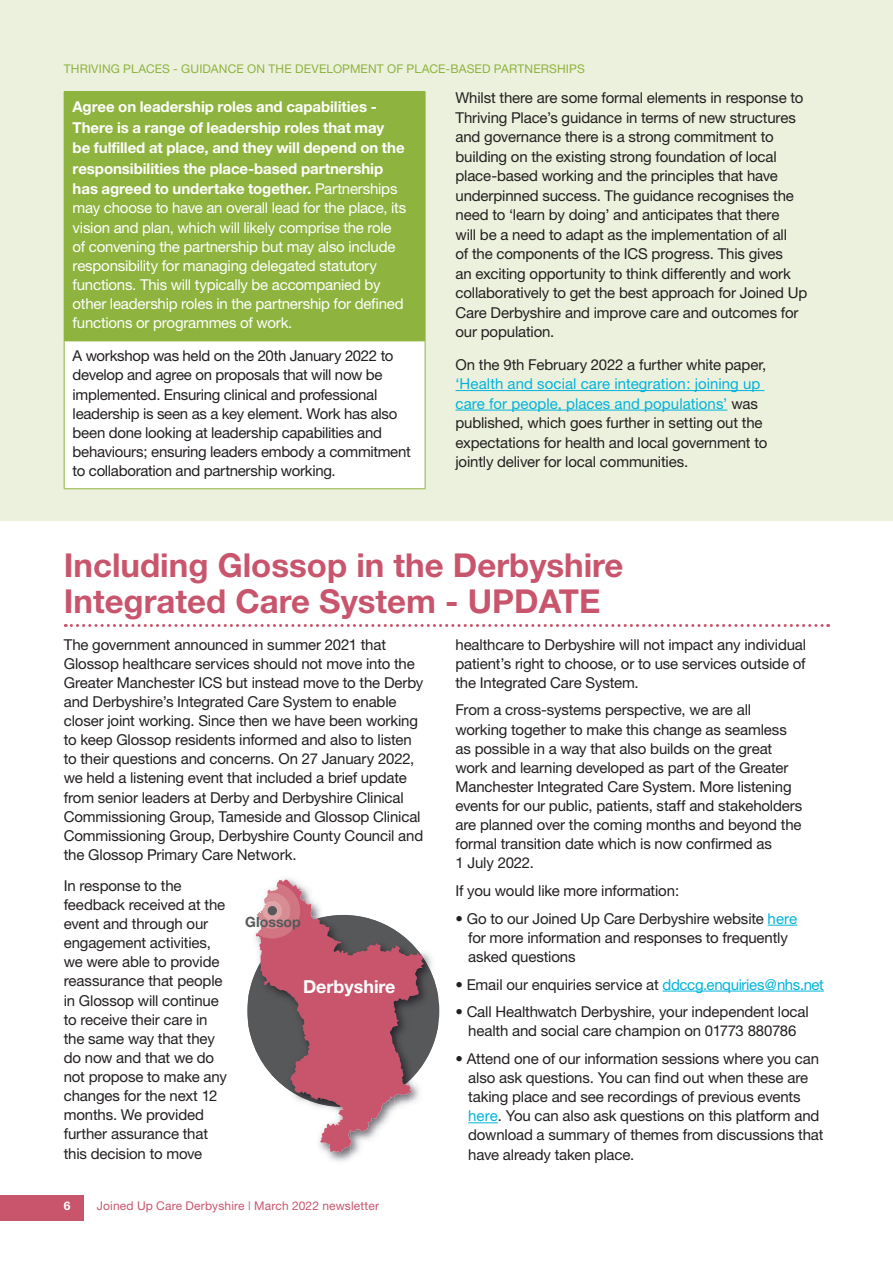
<style>
.page{position:relative;width:893px;height:1263px;background:#fff}
.page>*{position:absolute;margin:0;border:0;box-sizing:border-box;transform-origin:0 0}
.t1{font:700 33px/36px "Helvetica Neue";color:#c9556d}
.t2{font:700 17.85px "Helvetica Neue";color:#fff}
.t3{font:15px/19px "Helvetica Neue";letter-spacing:-.01em;color:#231f20}
.t4{font:15px/19.2px "Helvetica Neue";letter-spacing:-.015em;color:#fff}
.t5{font:700 15px/20.5px "Helvetica Neue";letter-spacing:-.005em;color:#fff}
.t6{font:700 14.25px "Helvetica Neue";color:#57585a}
.t7{font:12px "Helvetica Neue";letter-spacing:.015em;color:#8eb33e}
.t8{font:12px "Helvetica Neue";letter-spacing:.01em;color:#c9556d}
.t9{font:700 12px "Helvetica Neue";color:#fff}
.s1{font-weight:400}
.s2{color:#02b3db}
</style>
<div class="page">
<div style="left:0;top:0;width:893px;height:520px;background:#ecf1de"></div>
<div style="left:64px;top:92px;width:361px;height:249px;background:#8eb33e"></div>
<div style="left:64px;top:341px;width:361px;height:148px;background:#fff"></div>
<hr style="left:64px;top:91px;width:361px;height:1px;background:#8eb33e">
<hr style="left:425px;top:92px;width:1px;height:248px;background:#8eb33e">
<hr style="left:64px;top:341px;width:1px;height:147px;background:#8eb33e">
<hr style="left:425px;top:341px;width:1px;height:147px;background:#8eb33e">
<hr style="left:64px;top:488px;width:361px;height:1px;background:#8eb33e">
<hr style="left:455px;top:390px;width:309px;height:1px;background:#02b3db">
<hr style="left:455px;top:410px;width:272px;height:1px;background:#02b3db">
<svg style="left:65px;top:624px;width:764px;height:3px"></svg>
<svg style="left:768px;top:925px;width:29px;height:1px"></svg>
<hr style="left:662px;top:991px;width:162px;height:1px;background:#02b3db">
<hr style="left:468px;top:1122px;width:30px;height:1px;background:#02b3db">
<div style="left:0;top:1194px;width:83px;height:26px;background:#c9556d"></div>
<img style="left:424px;top:952px;width:8px;height:9px">
<img style="left:425px;top:960px;width:13px;height:35px">
<img style="left:424px;top:1027px;width:14px;height:36px">
<img style="left:326px;top:1152px;width:24px;height:10px">
<img style="left:350px;top:1152px;width:9px;height:6px">
<img style="left:249px;top:971px;width:7px;height:80px">
<svg style="left:256px;top:879px;width:168px;height:273px;fill:#c9556d"></svg>
<svg style="left:255px;top:883px;width:45px;height:55px"></svg>
<div style="left:268px;top:906px;width:9px;height:9px;background:#57585a;border-radius:50%"></div>
<p class="t7" style="left:64px;top:62px;width:522px">THRIVING PLACES - GUIDANCE ON THE DEVELOPMENT OF PLACE-BASED PARTNERSHIPS</p>
<p class="t5" style="left:73px;top:96px;width:333px">Agree on leadership roles and capabilities - There is a range of leadership roles that may be fulfilled at place, and they will depend on the responsibilities the place-based partnership has agreed to undertake together. <span class="s1">Partnerships</span></p>
<p class="t4" style="left:73px;top:198px;width:335px">may choose to have an overall lead for the place, its vision and plan, which will likely comprise the role of convening the partnership but may also include responsibility for managing delegated statutory functions. This will typically be accompanied by other leadership roles in the partnership for defined functions or programmes of work.</p>
<p class="t3" style="left:73px;top:346px;width:340px">A workshop was held on the 20th January 2022 to develop and agree on proposals that will now be implemented. Ensuring clinical and professional leadership is seen as a key element. Work has also been done looking at leadership capabilities and behaviours; ensuring leaders embody a commitment to collaboration and partnership working.</p>
<p class="t3" style="left:455px;top:88px;width:353px;line-height:19.5px">Whilst there are some formal elements in response to Thriving Place’s guidance in terms of new structures and governance there is a strong commitment to building on the existing strong foundation of local place-based working and the principles that have underpinned success. The guidance recognises the need to ‘learn by doing’ and anticipates that there<br>will be a need to adapt as the implementation of all<br>of the components of the ICS progress. This gives<br>an exciting opportunity to think differently and work collaboratively to get the best approach for Joined Up Care Derbyshire and improve care and outcomes for our population.</p>
<p class="t3" style="left:455px;top:354px;width:313px;line-height:19.5px">On the 9th February 2022 a further white paper, <span class="s2">‘Health and social care integration: joining up care for people, places and populations’</span> was published, which goes further in setting out the expectations for health and local government to jointly deliver for local communities.</p>
<h1 class="t1" style="left:64px;top:547px;width:561px">Including Glossop in the Derbyshire<br>Integrated Care System - UPDATE</h1>
<p class="t3" style="left:64px;top:634px;width:361px">The government announced in summer 2021 that Glossop healthcare services should not move into the Greater Manchester ICS but instead move to the Derby and Derbyshire’s Integrated Care System to enable closer joint working. Since then we have been working to keep Glossop residents informed and also to listen to their questions and concerns. On 27 January 2022, we held a listening event that included a brief update from senior leaders at Derby and Derbyshire Clinical Commissioning Group, Tameside and Glossop Clinical Commissioning Group, Derbyshire County Council and the Glossop Primary Care Network.</p>
<p class="t3" style="left:64px;top:876px;width:165px">In response to the feedback received at the event and through our engagement activities, we were able to provide reassurance that people in Glossop will continue to receive their care in the same way that they do now and that we do not propose to make any changes for the next 12 months. We provided further assurance that this decision to move</p>
<p class="t3" style="left:455px;top:634px;width:352px;text-align:justify">healthcare to Derbyshire will not impact any individual patient’s right to choose, or to use services outside of the Integrated Care System.</p>
<p class="t3" style="left:455px;top:700px;width:348px">From a cross-systems perspective, we are all working together to make this change as seamless as possible in a way that also builds on the great work and learning developed as part of the Greater Manchester Integrated Care System. More listening events for our public, patients, staff and stakeholders are planned over the coming months and beyond the formal transition date which is now confirmed as<br>1 July 2022.</p>
<p class="t3" style="left:455px;top:881px;width:225px">If you would like more information:</p>
<p class="t3" style="left:468px;top:908px;width:331px;text-indent:-13px">• Go to our Joined Up Care Derbyshire website <span class="s2">here </span>for more information and responses to frequently asked questions</p>
<p class="t3" style="left:455px;top:974px;width:370px">• Email our enquiries service at <span class="s2">ddccg.enquiries@nhs.net</span></p>
<p class="t3" style="left:455px;top:1002px;width:355px;text-align:center">• Call Healthwatch Derbyshire, your independent local health and social care champion on 01773 880786</p>
<p class="t3" style="left:468px;top:1049px;width:357px;text-indent:-13px">• Attend one of our information sessions where you can also ask questions. You can find out when these are taking place and see recordings of previous events <span class="s2">here</span>. You can also ask questions on this platform and download a summary of themes from discussions that have already taken place.</p>
<p class="t6" style="left:245px;top:913px;width:57px">Glossop</p>
<p class="t2" style="left:303px;top:976px;width:94px">Derbyshire</p>
<p class="t9" style="left:64px;top:1198px;width:8px">6</p>
<p class="t8" style="left:97px;top:1199px;width:284px">Joined Up Care Derbyshire | March 2022 newsletter</p>
</div>
